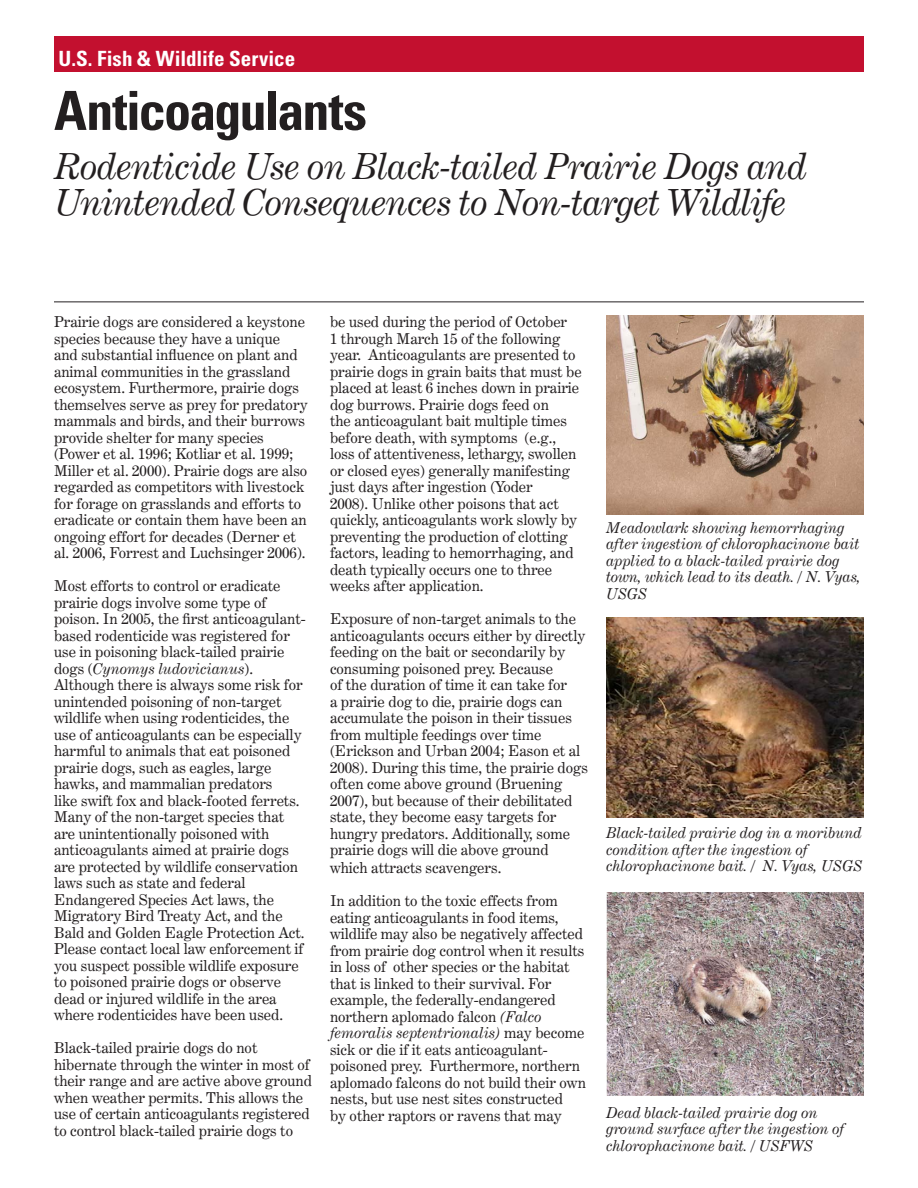
<style>
.page{position:relative;width:918px;height:1188px;background:#fff}
.page>*{position:absolute;margin:0;border:0;box-sizing:border-box;transform-origin:0 0}
.Cover_Title{font:700 condensed 54px "Univers";letter-spacing:-.035em;color:#231f20}
.Cover_Subtitle{font:italic 36px/36px "Century Expanded BT";letter-spacing:-.02em;color:#231f20}
.t1{font:700 condensed 21px "Univers";color:#fff}
.Text{font:15px/16.5px "Century Expanded BT";color:#231f20}
.t2{font:italic 15px/16.5px "Century Expanded BT";color:#231f20}
.s1{font-style:italic}
</style>
<div class="page">
<div style="left:54px;top:36px;width:810px;height:36px;background:#c3102f"></div>
<hr style="left:54px;top:302px;width:810px;height:1px;background:#231f20">
<img style="left:606px;top:315px;width:258px;height:200px">
<img style="left:606px;top:618px;width:258px;height:199px">
<img style="left:606px;top:892px;width:258px;height:204px">
<p class="t1" style="left:59px;top:46px;width:238px">U.S. Fish &amp; Wildlife Service</p>
<p class="Cover_Title" style="left:54px;top:78px;width:315px">Anticoagulants</p>
<p class="Cover_Subtitle" style="left:54px;top:148px;width:754px">Rodenticide Use on Black-tailed Prairie Dogs and<br>Unintended Consequences to Non-target Wildlife</p>
<p class="Text" style="left:54px;top:313px;width:255px">Prairie dogs are considered a keystone species because they have a unique<br>and substantial influence on plant and animal communities in the grassland ecosystem. Furthermore, prairie dogs themselves serve as prey for predatory mammals and birds, and their burrows provide shelter for many species (Power et al. 1996; Kotliar et al. 1999; Miller et al. 2000). Prairie dogs are also regarded as competitors with livestock for forage on grasslands and efforts to eradicate or contain them have been an ongoing effort for decades (Derner et al. 2006, Forrest and Luchsinger 2006).</p>
<p class="Text" style="left:54px;top:577px;width:253px">Most efforts to control or eradicate prairie dogs involve some type of poison. In 2005, the first anticoagulant&shy;based rodenticide was registered for use in poisoning black-tailed prairie dogs (<span class="s1">Cynomys ludovicianus</span>).<br>Although there is always some risk for unintended poisoning of non-target wildlife when using rodenticides, the use of anticoagulants can be especially harmful to animals that eat poisoned prairie dogs, such as eagles, large hawks, and mammalian predators<br>like swift fox and black-footed ferrets.<br>Many of the non-target species that are unintentionally poisoned with anticoagulants aimed at prairie dogs are protected by wildlife conservation laws such as state and federal Endangered Species Act laws, the Migratory Bird Treaty Act, and the Bald and Golden Eagle Protection Act.<br>Please contact local law enforcement if you suspect possible wildlife exposure to poisoned prairie dogs or observe dead or injured wildlife in the area where rodenticides have been used.</p>
<p class="Text" style="left:54px;top:1039px;width:259px">Black-tailed prairie dogs do not hibernate through the winter in most of their range and are active above ground when weather permits. This allows the use of certain anticoagulants registered to control black-tailed prairie dogs to</p>
<p class="Text" style="left:330px;top:313px;width:253px">be used during the period of October<br>1 through March 15 of the following year. Anticoagulants are presented to prairie dogs in grain baits that must be placed at least 6 inches down in prairie dog burrows. Prairie dogs feed on<br>the anticoagulant bait multiple times before death, with symptoms (e.g., loss of attentiveness, lethargy, swollen or closed eyes) generally manifesting just days after ingestion (Yoder<br>2008). Unlike other poisons that act quickly, anticoagulants work slowly by preventing the production of clotting factors, leading to hemorrhaging, and death typically occurs one to three weeks after application.</p>
<p class="Text" style="left:330px;top:610px;width:260px">Exposure of non-target animals to the anticoagulants occurs either by directly feeding on the bait or secondarily by consuming poisoned prey. Because<br>of the duration of time it can take for<br>a prairie dog to die, prairie dogs can accumulate the poison in their tissues from multiple feedings over time (Erickson and Urban 2004; Eason et al 2008). During this time, the prairie dogs often come above ground (Bruening 2007), but because of their debilitated state, they become easy targets for hungry predators. Additionally, some prairie dogs will die above ground</p>
<p class="Text" style="left:330px;top:859px;width:173px">which attracts scavengers.</p>
<p class="Text" style="left:330px;top:892px;width:257px">In addition to the toxic effects from eating anticoagulants in food items, wildlife may also be negatively affected from prairie dog control when it results in loss of other species or the habitat that is linked to their survival. For example, the federally-endangered northern aplomado falcon <span class="s1">(Falco femoralis septentrionalis)</span> may become sick or die if it eats anticoagulant&shy;poisoned prey. Furthermore, northern aplomado falcons do not build their own nests, but use nest sites constructed<br>by other raptors or ravens that may</p>
<p class="t2" style="left:606px;top:519px;width:256px">Meadowlark showing hemorrhaging after ingestion of chlorophacinone bait applied to a black-tailed prairie dog town, which lead to its death. / N. Vyas,<br>USGS</p>
<p class="t2" style="left:606px;top:824px;width:258px">Black-tailed prairie dog in a moribund condition after the ingestion of chlorophacinone bait. / N. Vyas, USGS</p>
<p class="t2" style="left:606px;top:1104px;width:240px">Dead black-tailed prairie dog on ground surface after the ingestion of chlorophacinone bait. / USFWS</p>
</div>
